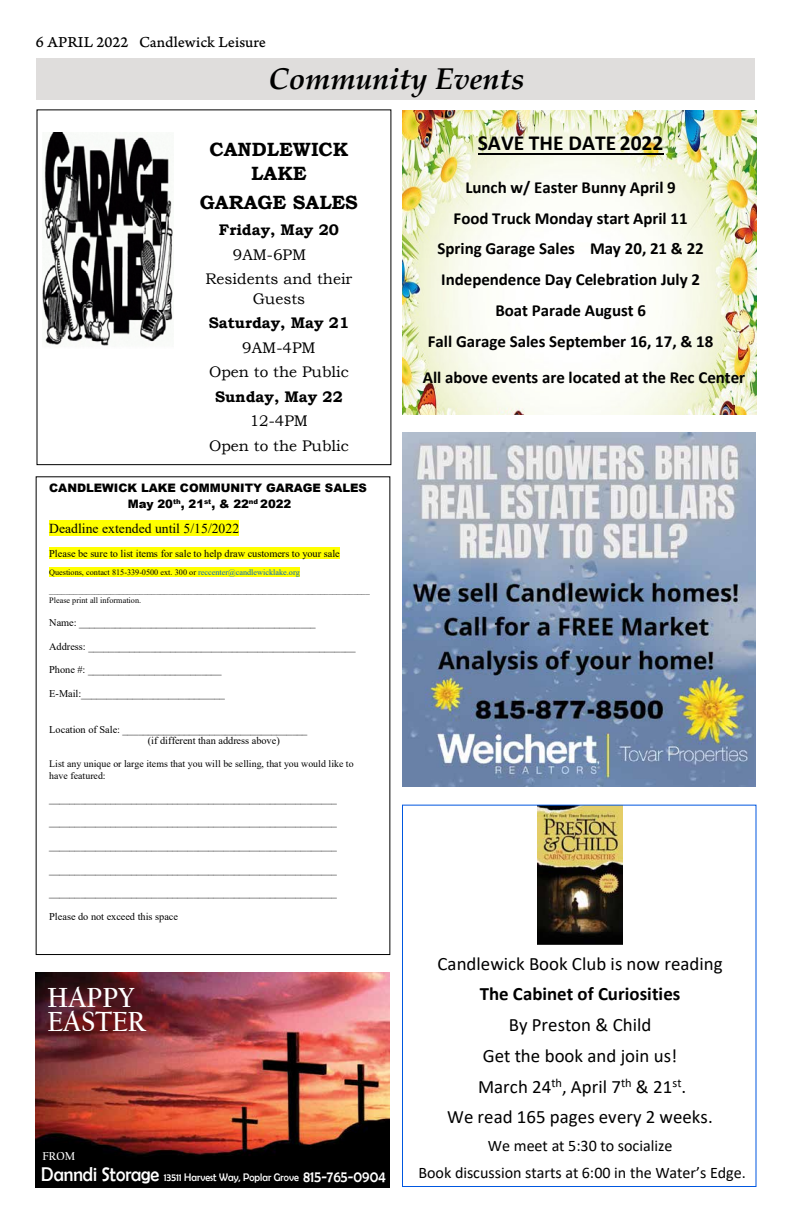
<style>
.page{position:relative;width:792px;height:1224px;background:#fff}
.page>*{position:absolute;margin:0;border:0;box-sizing:border-box;transform-origin:0 0}
.t1{font:italic 700 30px "Palatino Linotype";color:#000}
.t2{font:700 29px/24px "Californian FB";color:#fff;scale:.91 1}
.t3{font:700 21.5px "Calibri";color:#000}
.t4{font:700 19.2px/24.3px "Bookman Old Style";color:#000;text-align:center}
.t5{font:18.9px/30.7px "Calibri";color:#000;text-align:center}
.t6{font:700 18.9px "Calibri";color:#000}
.t7{font:700 16.9px/30.8px "Calibri";letter-spacing:-.005em;color:#000;text-align:center}
.t8{font:16.1px/26.9px "Calibri";color:#000;text-align:center}
.t9{font:16px "Arno Pro Caption";color:#000}
.t10{font:15.4px/24.6px "Bookman Old Style";color:#000;text-align:center}
.t11{font:700 15.4px "Bookman Old Style";color:#000}
.t12{font:13.6px "Times New Roman";color:#000}
.t13{font:700 12px "Californian FB";color:#fff;scale:.91 1}
.t14{font:900 11.7px/16.4px "Arial";letter-spacing:-.005em;color:#000;text-align:center}
.t15{font:11px "Berlin Sans FB";color:#fff;scale:.91 1}
.t16{font:10.4px/11.8px "Times New Roman";color:#000}
.t17{font:9.9px/11.5px "Times New Roman";letter-spacing:.005em;color:#000}
.t18{font:8.2px/9.5px "Times New Roman";color:#000}
.s1{color:#0563c1}
.s2{font-size:20px}
.s3{font-size:16px}
</style>
<div class="page">
<div style="left:36px;top:58px;width:720px;height:42px;background:#dfdddc"></div>
<img style="left:538px;top:807px;width:85px;height:138px">
<div style="left:402px;top:805px;width:354px;height:382px;border:1px solid #0057e0"></div>
<img style="left:42px;top:133px;width:131px;height:213px">
<div style="left:49px;top:520px;width:190px;height:16px;background:#ff0"></div>
<div style="left:49px;top:547px;width:291px;height:12px;background:#ff0"></div>
<div style="left:49px;top:567px;width:251px;height:10px;background:#ff0"></div>
<img style="left:402px;top:111px;width:354px;height:304px">
<hr style="left:478px;top:153px;width:185px;height:1px;background:#000">
<img style="left:402px;top:433px;width:353px;height:353px">
<img style="left:36px;top:972px;width:354px;height:216px">
<h3 class="t9" style="left:36px;top:32px;width:232px">6 APRIL 2022 Candlewick Leisure</h3>
<h1 class="t1" style="left:268px;top:57px;width:258px">Community Events</h1>
<h3 class="t4" style="left:210px;top:137px;width:140px">CANDLEWICK<br>LAKE</h3>
<h3 class="t4" style="left:200px;top:190px;width:160px">GARAGE SALES</h3>
<h3 class="t11" style="left:219px;top:219px;width:122px">Friday, May 20</h3>
<h3 class="t10" style="left:206px;top:242px;width:148px;text-align:left;text-indent:27px">9AM-6PM<br>Residents and their</h3>
<h3 class="t10" style="left:253px;top:286px;width:54px">Guests</h3>
<h3 class="t11" style="left:209px;top:312px;width:142px">Saturday, May 21</h3>
<h3 class="t10" style="left:209px;top:335px;width:141px">9AM-4PM<br>Open to the Public</h3>
<h3 class="t11" style="left:215px;top:385px;width:129px">Sunday, May 22</h3>
<h3 class="t10" style="left:209px;top:409px;width:141px">12-4PM<br>Open to the Public</h3>
<p class="t14" style="left:49px;top:479px;width:319px">CANDLEWICK LAKE COMMUNITY GARAGE SALES<br>May 20<sup>th</sup>, 21<sup>st</sup>, &amp; 22<sup>nd</sup> 2022</p>
<h3 class="t12" style="left:49px;top:519px;width:191px">Deadline extended until 5/15/2022</h3>
<p class="t16" style="left:49px;top:547px;width:292px">Please be sure to list items for sale to help draw customers to your sale</p>
<p class="t18" style="left:49px;top:567px;width:252px">Questions, contact 815-339-0500 ext. 300 or <span class="s1">reccenter@candlewicklake.org</span></p>
<p class="t18" style="left:49px;top:586px;width:322px">______________________________________________________________________________<br>Please print all information.</p>
<p class="t16" style="left:49px;top:616px;width:268px">Name: ______________________________________________</p>
<p class="t16" style="left:49px;top:640px;width:308px">Address: ____________________________________________________</p>
<p class="t16" style="left:49px;top:664px;width:174px">Phone #: __________________________</p>
<p class="t16" style="left:49px;top:687px;width:177px">E-Mail:____________________________</p>
<p class="t16" style="left:148px;top:723px;width:161px;text-indent:-99px">Location of Sale: ____________________________________ (if different than address above)</p>
<p class="t17" style="left:49px;top:758px;width:306px">List any unique or large items that you will be selling, that you would like to have featured:</p>
<p class="t16" style="left:49px;top:792px;width:289px">________________________________________________________</p>
<p class="t16" style="left:49px;top:816px;width:289px">________________________________________________________</p>
<p class="t16" style="left:49px;top:839px;width:289px">________________________________________________________</p>
<p class="t16" style="left:49px;top:863px;width:289px">________________________________________________________</p>
<p class="t16" style="left:49px;top:887px;width:289px">________________________________________________________</p>
<p class="t16" style="left:49px;top:910px;width:130px">Please do not exceed this space</p>
<h2 class="t2" style="left:48px;top:986px;width:110px">HAPPY<br>EASTER</h2>
<p class="t13" style="left:42px;top:1150px;width:38px">FROM</p>
<p class="t15" style="left:41px;top:1172px;width:380px"><span class="s2">Danndi Storage</span> 13511 Harvest Way, Poplar Grove <span class="s3">815-765-0904</span></p>
<h3 class="t3" style="left:478px;top:128px;width:187px">SAVE THE DATE 2022</h3>
<h3 class="t7" style="left:428px;top:172px;width:287px">Lunch w/ Easter Bunny April 9<br>Food Truck Monday start April 11<br>Spring Garage Sales May 20, 21 &amp; 22<br>Independence Day Celebration July 2<br>Boat Parade August 6<br>Fall Garage Sales September 16, 17, &amp; 18</h3>
<h3 class="t7" style="left:423px;top:362px;width:324px">All above events are located at the Rec Center</h3>
<h3 class="t5" style="left:437px;top:947px;width:287px">Candlewick Book Club is now reading</h3>
<h3 class="t6" style="left:480px;top:981px;width:202px">The Cabinet of Curiosities</h3>
<h3 class="t5" style="left:447px;top:1009px;width:267px">By Preston &amp; Child<br>Get the book and join us!<br>March 24<sup>th</sup>, April 7<sup>th</sup> &amp; 21<sup>st</sup>.<br>We read 165 pages every 2 weeks.</h3>
<h3 class="t8" style="left:418px;top:1132px;width:329px">We meet at 5:30 to socialize<br>Book discussion starts at 6:00 in the Water’s Edge.</h3>
</div>
